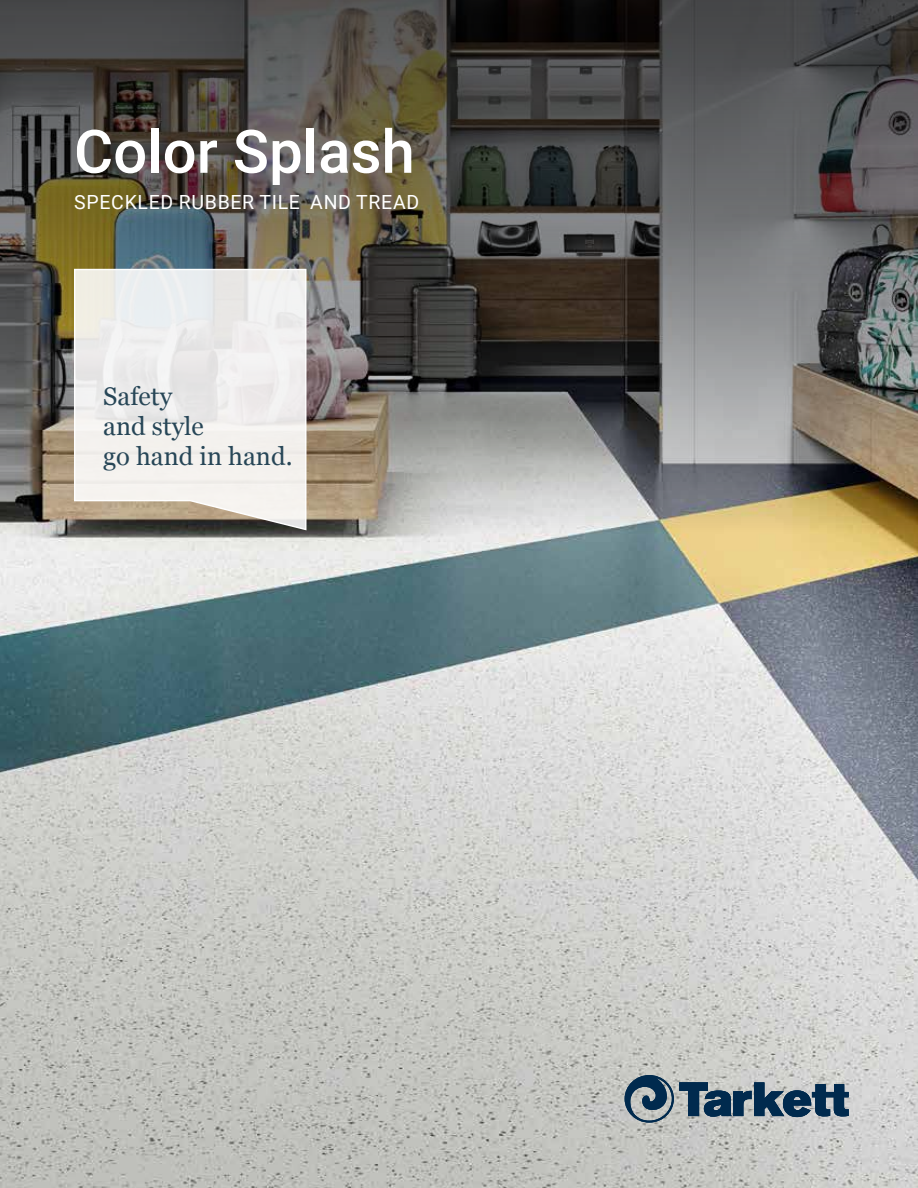
<style>
.page{position:relative;width:918px;height:1188px;background:#fff}
.page>*{position:absolute;margin:0;border:0;box-sizing:border-box;transform-origin:0 0}
.t1{font:500 60px "Roboto";color:#fff}
.t2{font:25.5px/30px "Georgia";color:#274657}
.t3{font:19.5px "Roboto";letter-spacing:.035em;color:#fff}
</style>
<div class="page">
<img style="left:0;top:546px;width:918px;height:642px">
<img style="left:0;top:0;width:918px;height:546px">
<svg style="left:625px;top:1075px;width:224px;height:48px;background:#728592"></svg>
<svg style="left:73px;top:268px;width:234px;height:263px"></svg>
<h1 class="t1" style="left:74px;top:109px;width:342px">Color Splash</h1>
<p class="t3" style="left:74px;top:188px;width:346px">SPECKLED RUBBER TILE AND TREAD</p>
<p class="t2" style="left:103px;top:380px;width:191px">Safety<br>and style<br>go hand in hand.</p>
</div>
